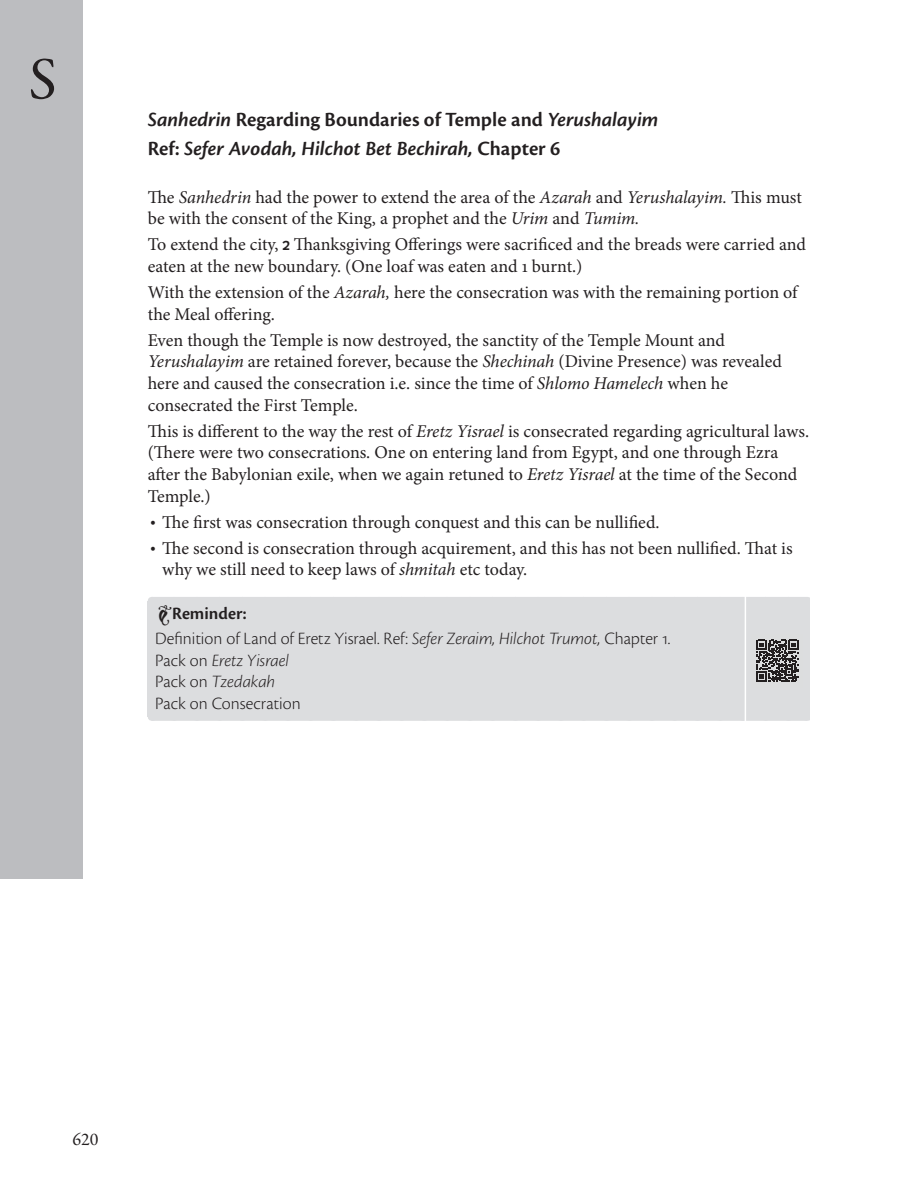
<style>
.page{position:relative;width:918px;height:1188px;background:#fff}
.page>*{position:absolute;margin:0;border:0;box-sizing:border-box;transform-origin:0 0}
.t1{font:60px "Garamond Premr Pro";color:#231f20}
.t2{font:italic 600 21px/29.4px "Cronos Pro";color:#231f20}
.t3{font:18px/21.6px "Minion Pro";color:#231f20}
.t4{font:300 18px/21.6px "Cronos Pro";color:#231f20}
.t5{font:18px "Garamond Premr Pro";color:#231f20}
.s1{font-style:normal}
.s2{font-style:italic}
.s3{font-family:"Proxima Nova Cond";font-weight:600;font-size:16.5px}
.s4{font-size:15px}
.s5{font-family:"Minion Pro";font-weight:400}
.s6{font-weight:600}
</style>
<div class="page">
<div style="left:0;top:0;width:83px;height:879px;background:#bcbdc0"></div>
<div style="left:148px;top:601px;width:662px;height:28px;background:#dcdddf"></div>
<div style="left:152px;top:597px;width:655px;height:7px;background:#dcdddf"></div>
<div style="left:148px;top:625px;width:662px;height:92px;background:#dcdddf"></div>
<div style="left:152px;top:713px;width:655px;height:8px;background:#dcdddf"></div>
<hr style="left:745px;top:589px;width:1px;height:138px;background:#fff">
<svg style="left:756px;top:639px;width:43px;height:43px"></svg>
<h1 class="t1" style="left:29px;top:43px;width:30px">S</h1>
<p class="t2" style="left:148px;top:105px;width:512px">Sanhedrin <span class="s1">Regarding Boundaries of Temple and</span> Yerushalayim<br><span class="s1">Ref:</span> Sefer Avodah, Hilchot Bet Bechirah, <span class="s1">Chapter 6</span></p>
<p class="t3" style="left:148px;top:186px;width:656px">The <span class="s2">Sanhedrin</span> had the power to extend the area of the <span class="s2">Azarah</span> and <span class="s2">Yerushalayim.</span> This must be with the consent of the King, a prophet and the <span class="s2">Urim</span> and <span class="s2">Tumim.</span></p>
<p class="t3" style="left:148px;top:234px;width:660px">To extend the city, <span class="s3">2</span> Thanksgiving Offerings were sacrificed and the breads were carried and eaten at the new boundary. (One loaf was eaten and 1 burnt.)</p>
<p class="t3" style="left:148px;top:282px;width:651px">With the extension of the <span class="s2">Azarah,</span> here the consecration was with the remaining portion of the Meal offering.</p>
<p class="t3" style="left:148px;top:329px;width:636px">Even though the Temple is now destroyed, the sanctity of the Temple Mount and <span class="s2">Yerushalayim</span> are retained forever, because the <span class="s2">Shechinah</span> (Divine Presence) was revealed here and caused the consecration i.e. since the time of <span class="s2">Shlomo Hamelech</span> when he consecrated the First Temple.</p>
<p class="t3" style="left:148px;top:420px;width:663px">This is different to the way the rest of <span class="s2">Eretz Yisrael</span> is consecrated regarding agricultural laws. (There were two consecrations. One on entering land from Egypt, and one through Ezra after the Babylonian exile, when we again retuned to <span class="s2">Eretz Yisrael</span> at the time of the Second Temple.)</p>
<p class="t3" style="left:150px;top:511px;width:511px"><span class="s4">•</span> The first was consecration through conquest and this can be nullified.</p>
<p class="t3" style="left:162px;top:537px;width:632px;text-indent:-12px"><span class="s4">•</span> The second is consecration through acquirement, and this has not been nullified. That is why we still need to keep laws of <span class="s2">shmitah</span> etc today.</p>
<p class="t4" style="left:155px;top:601px;width:517px;line-height:24.6px"><span class="s5">•</span><span class="s6">Reminder:<br></span>Definition of Land of Eretz Yisrael. Ref: <span class="s2">Sefer Zeraim, Hilchot Trumot,</span> Chapter 1.</p>
<p class="t4" style="left:155px;top:649px;width:147px">Pack on <span class="s2">Eretz Yisrael<br></span>Pack on <span class="s2">Tzedakah<br></span>Pack on Consecration</p>
<p class="t5" style="left:72px;top:1129px;width:28px">620</p>
</div>
